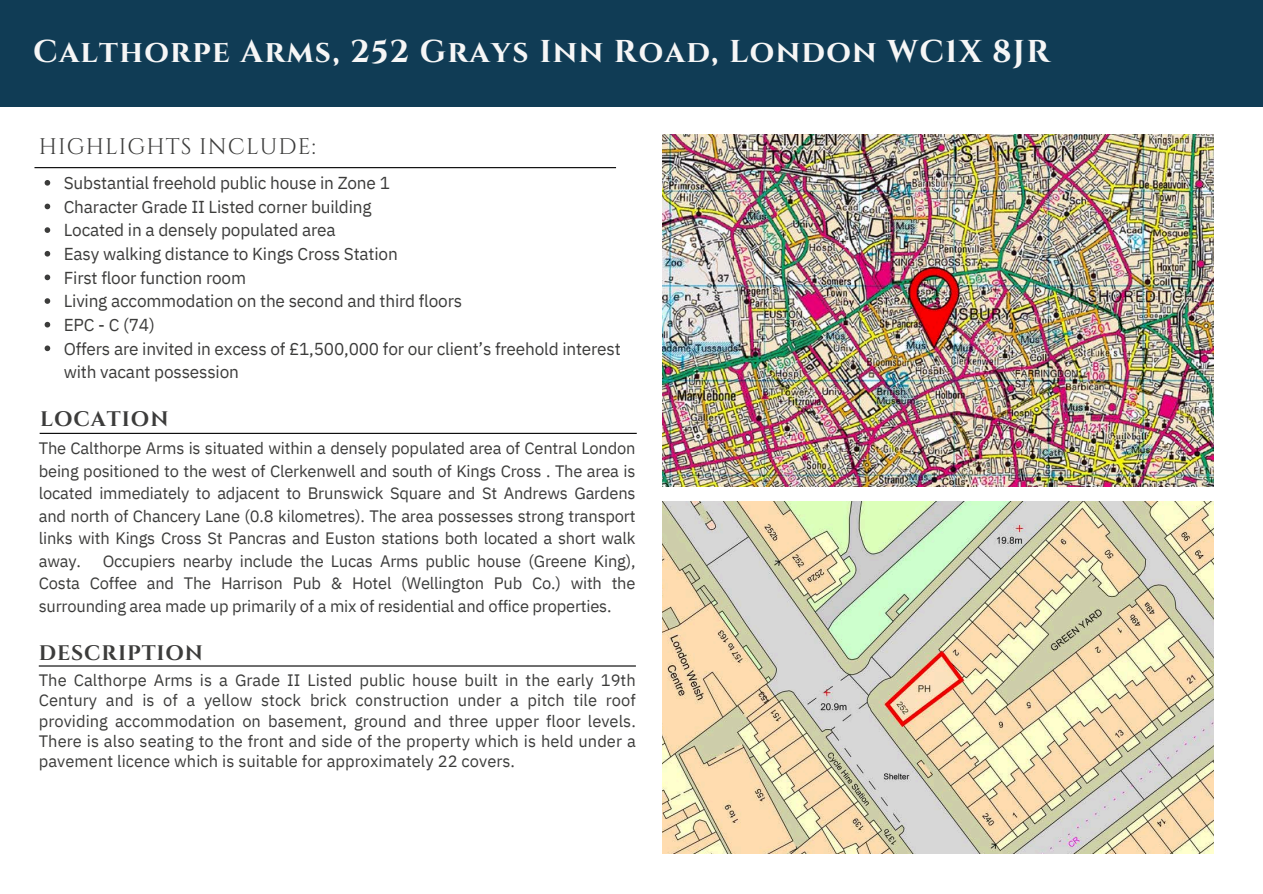
<style>
.page{position:relative;width:1263px;height:894px;background:#fff}
.page>*{position:absolute;margin:0;border:0;box-sizing:border-box;transform-origin:0 0}
.t1{font:700 31.5px "Cinzel";letter-spacing:.045em;color:#f6f6f6}
.t2{font:22.5px "Cinzel";letter-spacing:.045em;color:#3c3c3b}
.t3{font:700 21px "Cinzel";letter-spacing:.045em;color:#3c3c3b}
.t4{font:17.25px/23.7px "IBM Plex Sans";letter-spacing:-.01em;color:#3c3c3b}
.t5{font:16.5px/22.5px "IBM Plex Sans";letter-spacing:-.01em;color:#3c3c3b;text-align:justify}
</style>
<div class="page">
<div style="left:0;top:0;width:1263px;height:106px;background:#103c55"></div>
<hr style="left:34px;top:167px;width:582px;height:1px;background:#000">
<img style="left:662px;top:501px;width:552px;height:352px">
<img style="left:662px;top:135px;width:552px;height:351px">
<svg style="left:45px;top:180px;width:5px;height:5px"></svg>
<svg style="left:45px;top:203px;width:5px;height:6px"></svg>
<svg style="left:45px;top:227px;width:5px;height:6px"></svg>
<svg style="left:45px;top:251px;width:5px;height:5px"></svg>
<svg style="left:45px;top:274px;width:5px;height:6px"></svg>
<svg style="left:45px;top:298px;width:5px;height:6px"></svg>
<svg style="left:45px;top:322px;width:5px;height:5px"></svg>
<svg style="left:45px;top:345px;width:5px;height:6px"></svg>
<hr style="left:40px;top:432px;width:597px;height:2px;background:#000">
<hr style="left:39px;top:665px;width:597px;height:1px;background:#000">
<p class="t1" style="left:33px;top:31px;width:1018px">Calthorpe Arms, 252 Grays Inn Road, London WC1X 8JR</p>
<h2 class="t2" style="left:39px;top:132px;width:278px">HIGHLIGHTS INCLUDE:</h2>
<p class="t4" style="left:64px;top:171px;width:328px">Substantial freehold public house in Zone 1</p>
<p class="t4" style="left:64px;top:194px;width:309px">Character Grade II Listed corner building</p>
<p class="t4" style="left:64px;top:218px;width:273px">Located in a densely populated area</p>
<p class="t4" style="left:64px;top:241px;width:335px">Easy walking distance to Kings Cross Station</p>
<p class="t4" style="left:64px;top:265px;width:184px">First floor function room</p>
<p class="t4" style="left:64px;top:289px;width:400px">Living accommodation on the second and third floors</p>
<p class="t4" style="left:64px;top:312px;width:92px">EPC - C (74)</p>
<p class="t4" style="left:64px;top:336px;width:558px">Offers are invited in excess of £1,500,000 for our client’s freehold interest with vacant possession</p>
<p class="t3" style="left:40px;top:406px;width:130px">LOCATION</p>
<h2 class="t5" style="left:39px;top:436px;width:598px">The Calthorpe Arms is situated within a densely populated area of Central London being positioned to the west of Clerkenwell and south of Kings Cross . The area is located immediately to adjacent to Brunswick Square and St Andrews Gardens and north of Chancery Lane (0.8 kilometres). The area possesses strong transport links with Kings Cross St Pancras and Euston stations both located a short walk away.</h2>
<h2 class="t5" style="left:39px;top:549px;width:598px;text-indent:64px">Occupiers nearby include the Lucas Arms public house (Greene King), Costa Coffee and The Harrison Pub &amp; Hotel (Wellington Pub Co.) with the surrounding area made up primarily of a mix of residential and office properties.</h2>
<p class="t3" style="left:39px;top:639px;width:166px">DESCRIPTION</p>
<p class="t5" style="left:39px;top:669px;width:599px;line-height:20.2px">The Calthorpe Arms is a Grade II Listed public house built in the early 19th Century and is of a yellow stock brick construction under a pitch tile roof providing accommodation on basement, ground and three upper floor levels.<br>There is also seating to the front and side of the property which is held under a pavement licence which is suitable for approximately 22 covers.</p>
</div>
